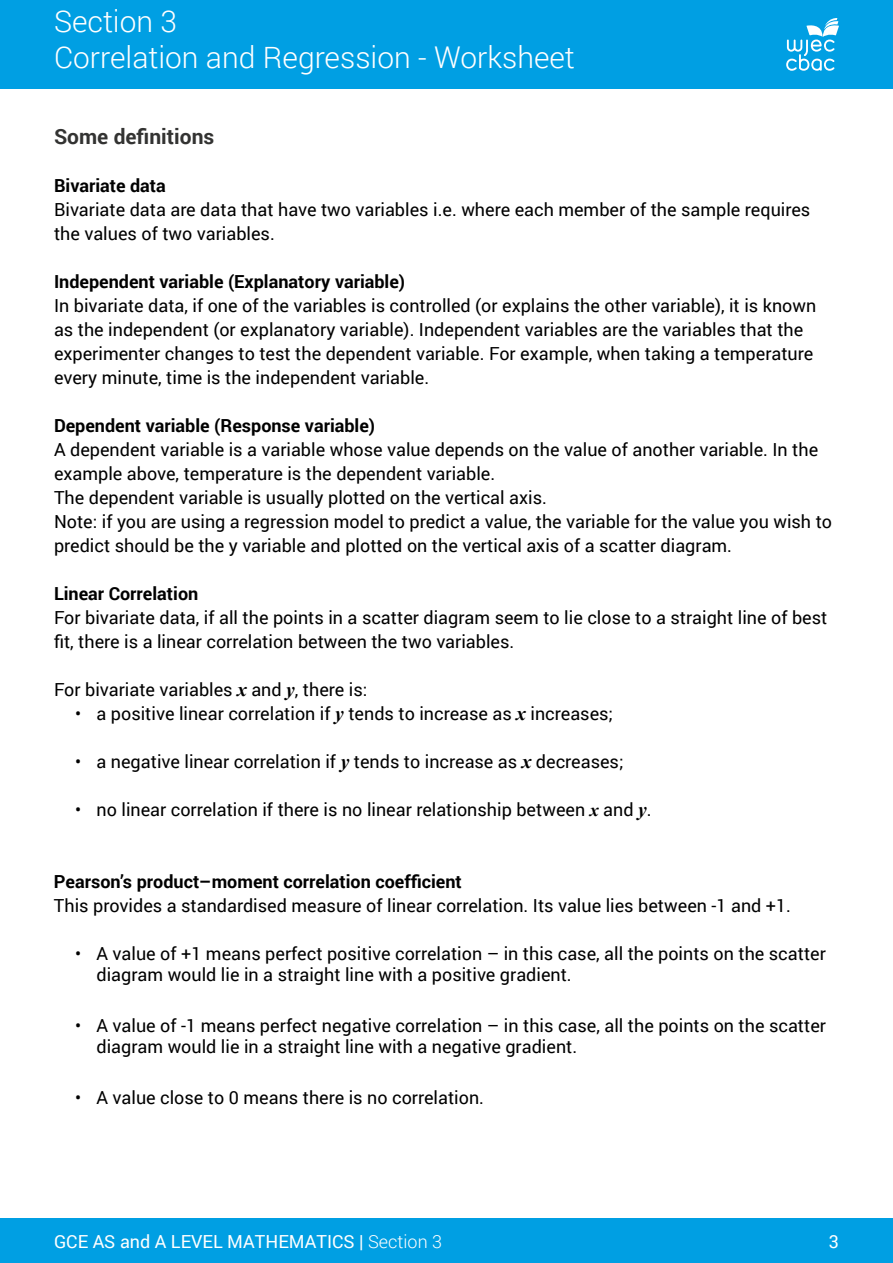
<style>
.page{position:relative;width:893px;height:1263px;background:#fff}
.page>*{position:absolute;margin:0;border:0;box-sizing:border-box;transform-origin:0 0}
.t1{font:300 30px/36px "Roboto";color:#fff}
.t2{font:700 21px "Roboto";color:#333332}
.t3{font:18px/24px "Roboto";color:#000}
.t4{font:700 18px "Roboto";color:#000}
.t5{font:18px "Roboto";color:#fff}
.s1{font-family:"Times New Roman";font-weight:700;font-style:italic;font-size:19.5px}
.s2{font-family:"Times New Roman";font-weight:700;font-style:italic}
.s3{font-weight:300}
</style>
<div class="page">
<div style="left:0;top:0;width:893px;height:89px;background:#009fe3"></div>
<div style="left:0;top:1218px;width:893px;height:45px;background:#009fe3"></div>
<svg style="left:786px;top:18px;width:53px;height:53px"></svg>
<h1 class="t1" style="left:54px;top:2px;width:522px">Section 3<br>Correlation and Regression - Worksheet</h1>
<p class="t2" style="left:54px;top:122px;width:162px">Some definitions</p>
<p class="t4" style="left:54px;top:173px;width:113px">Bivariate data</p>
<p class="t3" style="left:54px;top:197px;width:758px">Bivariate data are data that have two variables i.e. where each member of the sample requires the values of two variables.</p>
<p class="t4" style="left:54px;top:269px;width:353px">Independent variable (Explanatory variable)</p>
<p class="t3" style="left:54px;top:293px;width:764px">In bivariate data, if one of the variables is controlled (or explains the other variable), it is known as the independent (or explanatory variable). Independent variables are the variables that the experimenter changes to test the dependent variable. For example, when taking a temperature every minute, time is the independent variable.</p>
<p class="t4" style="left:54px;top:413px;width:323px">Dependent variable (Response variable)</p>
<p class="t3" style="left:54px;top:437px;width:780px">A dependent variable is a variable whose value depends on the value of another variable. In the example above, temperature is the dependent variable.<br>The dependent variable is usually plotted on the vertical axis.<br>Note: if you are using a regression model to predict a value, the variable for the value you wish to predict should be the y variable and plotted on the vertical axis of a scatter diagram.</p>
<p class="t4" style="left:54px;top:581px;width:146px">Linear Correlation</p>
<p class="t3" style="left:54px;top:605px;width:775px">For bivariate data, if all the points in a scatter diagram seem to lie close to a straight line of best fit, there is a linear correlation between the two variables.</p>
<p class="t3" style="left:54px;top:677px;width:315px">For bivariate variables <span class="s1">x</span> and <span class="s1">y</span>, there is:</p>
<p class="t3" style="left:75px;top:701px;width:539px">• a positive linear correlation if <span class="s1">y</span> tends to increase as <span class="s1">x</span> increases;</p>
<p class="t3" style="left:75px;top:749px;width:550px">• a negative linear correlation if <span class="s1">y</span> tends to increase as <span class="s1">x</span> decreases;</p>
<p class="t3" style="left:75px;top:797px;width:578px">• no linear correlation if there is no linear relationship between <span class="s2">x</span> and <span class="s1">y</span>.</p>
<p class="t4" style="left:54px;top:869px;width:409px">Pearson’s product–moment correlation coefficient</p>
<p class="t3" style="left:54px;top:893px;width:739px">This provides a standardised measure of linear correlation. Its value lies between -1 and +1.</p>
<p class="t3" style="left:97px;top:942px;width:731px;line-height:21px;text-indent:-21px">• A value of +1 means perfect positive correlation – in this case, all the points on the scatter diagram would lie in a straight line with a positive gradient.</p>
<p class="t3" style="left:97px;top:1014px;width:731px;line-height:21px;text-indent:-21px">• A value of -1 means perfect negative correlation – in this case, all the points on the scatter diagram would lie in a straight line with a negative gradient.</p>
<p class="t3" style="left:75px;top:1085px;width:410px">• A value close to 0 means there is no correlation.</p>
<p class="t5" style="left:54px;top:1229px;width:390px">GCE AS and A LEVEL MATHEMATICS | <span class="s3">Section 3</span></p>
<p class="t5" style="left:829px;top:1229px;width:12px">3</p>
</div>
